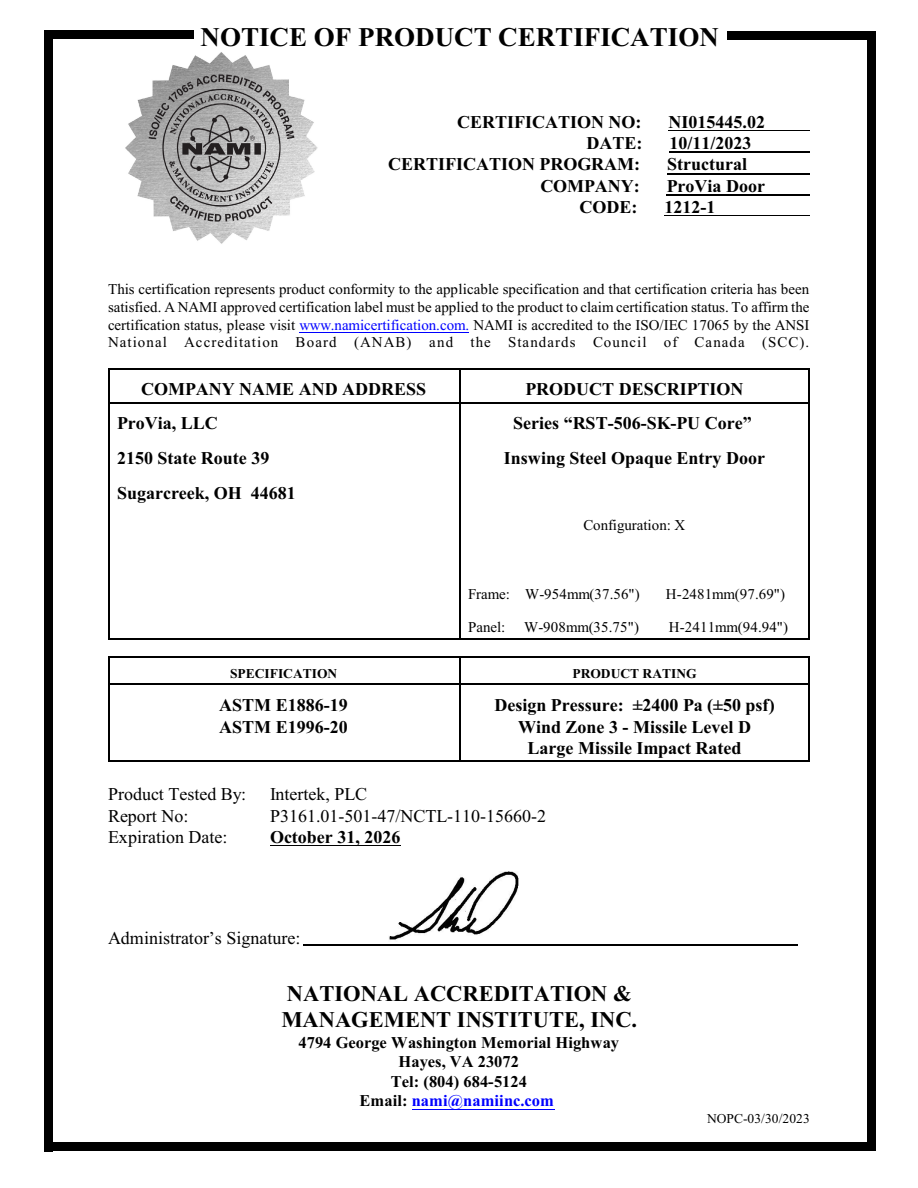
<style>
.page{position:relative;width:918px;height:1188px;background:#fff}
.page>*{position:absolute;margin:0;border:0;box-sizing:border-box;transform-origin:0 0}
.t1{font:700 27px "Times New Roman";color:#000}
.t2{font:700 22.5px/26.2px "Times New Roman";color:#000}
.t3{font:700 18px/21.3px "Times New Roman";color:#000}
.t4{font:18px "Times New Roman";color:#000}
.t5{font:700 16.5px/19.5px "Times New Roman";color:#000;text-align:center}
.t6{font:15px/17.7px "Times New Roman";letter-spacing:.01em;color:#000;text-align:justify}
.t7{font:700 13.5px "Times New Roman";color:#000}
.t8{font:13.5px "Times New Roman";letter-spacing:.005em;color:#000}
.s1{color:#00f}
</style>
<div class="page">
<hr style="left:108px;top:369px;width:351px;height:1px;background:#000">
<hr style="left:108px;top:370px;width:1px;height:33px;background:#000">
<hr style="left:108px;top:402px;width:351px;height:1px;background:#000">
<hr style="left:809px;top:369px;width:1px;height:34px;background:#000">
<hr style="left:459px;top:369px;width:351px;height:1px;background:#000">
<hr style="left:459px;top:370px;width:1px;height:33px;background:#000">
<hr style="left:459px;top:402px;width:349px;height:1px;background:#000">
<hr style="left:108px;top:403px;width:1px;height:35px;background:#000">
<hr style="left:809px;top:403px;width:1px;height:35px;background:#000">
<hr style="left:459px;top:403px;width:1px;height:35px;background:#000">
<hr style="left:108px;top:438px;width:1px;height:34px;background:#000">
<hr style="left:809px;top:438px;width:1px;height:34px;background:#000">
<hr style="left:459px;top:438px;width:1px;height:34px;background:#000">
<hr style="left:108px;top:472px;width:1px;height:35px;background:#000">
<hr style="left:809px;top:472px;width:1px;height:35px;background:#000">
<hr style="left:459px;top:472px;width:1px;height:35px;background:#000">
<hr style="left:108px;top:507px;width:1px;height:34px;background:#000">
<hr style="left:809px;top:507px;width:1px;height:34px;background:#000">
<hr style="left:459px;top:507px;width:1px;height:34px;background:#000">
<hr style="left:108px;top:542px;width:1px;height:34px;background:#000">
<hr style="left:809px;top:542px;width:1px;height:34px;background:#000">
<hr style="left:459px;top:542px;width:1px;height:34px;background:#000">
<hr style="left:108px;top:576px;width:1px;height:33px;background:#000">
<hr style="left:809px;top:576px;width:1px;height:33px;background:#000">
<hr style="left:459px;top:576px;width:1px;height:33px;background:#000">
<hr style="left:108px;top:639px;width:351px;height:1px;background:#000">
<svg style="left:108px;top:609px;width:1px;height:29px"></svg>
<hr style="left:809px;top:609px;width:1px;height:31px;background:#000">
<hr style="left:459px;top:639px;width:351px;height:1px;background:#000">
<svg style="left:459px;top:609px;width:1px;height:29px"></svg>
<hr style="left:108px;top:656px;width:351px;height:1px;background:#000">
<svg style="left:108px;top:657px;width:1px;height:27px"></svg>
<hr style="left:108px;top:684px;width:351px;height:1px;background:#000">
<svg style="left:809px;top:657px;width:1px;height:28px"></svg>
<hr style="left:459px;top:656px;width:351px;height:1px;background:#000">
<svg style="left:459px;top:657px;width:1px;height:27px"></svg>
<hr style="left:459px;top:684px;width:349px;height:1px;background:#000">
<hr style="left:108px;top:761px;width:351px;height:1px;background:#000">
<hr style="left:108px;top:685px;width:1px;height:75px;background:#000">
<hr style="left:809px;top:685px;width:1px;height:77px;background:#000">
<hr style="left:459px;top:761px;width:351px;height:1px;background:#000">
<hr style="left:459px;top:685px;width:1px;height:75px;background:#000">
<img style="left:125px;top:52px;width:193px;height:192px">
<hr style="left:669px;top:130px;width:141px;height:1px;background:#000">
<hr style="left:669px;top:152px;width:141px;height:1px;background:#000">
<hr style="left:667px;top:173px;width:143px;height:1px;background:#000">
<hr style="left:667px;top:194px;width:143px;height:1px;background:#000">
<hr style="left:665px;top:215px;width:145px;height:1px;background:#000">
<hr style="left:300px;top:332px;width:169px;height:1px;background:#00f">
<hr style="left:270px;top:845px;width:130px;height:1px;background:#000">
<hr style="left:412px;top:1109px;width:142px;height:1px;background:#00f">
<div style="left:867px;top:32px;width:8px;height:1119px;background:#000"></div>
<div style="left:728px;top:32px;width:147px;height:8px;background:#000"></div>
<div style="left:44px;top:31px;width:9px;height:1120px;background:#000"></div>
<div style="left:44px;top:30px;width:150px;height:9px;background:#000"></div>
<hr style="left:303px;top:944px;width:495px;height:2px;background:#000">
<div style="left:44px;top:1142px;width:831px;height:9px;background:#000"></div>
<img style="left:389px;top:872px;width:130px;height:68px">
<h1 class="t1" style="left:201px;top:28px;width:520px">NOTICE OF PRODUCT CERTIFICATION</h1>
<p class="t3" style="left:457px;top:113px;width:186px">CERTIFICATION NO:</p>
<p class="t3" style="left:669px;top:113px;width:98px">NI015445.02</p>
<p class="t3" style="left:586px;top:134px;width:57px">DATE:</p>
<p class="t3" style="left:669px;top:134px;width:84px">10/11/2023</p>
<p class="t3" style="left:388px;top:155px;width:254px">CERTIFICATION PROGRAM:</p>
<p class="t3" style="left:667px;top:155px;width:81px">Structural</p>
<p class="t3" style="left:540px;top:177px;width:101px">COMPANY:</p>
<p class="t3" style="left:667px;top:177px;width:100px">ProVia Door</p>
<p class="t3" style="left:580px;top:198px;width:59px">CODE:</p>
<p class="t3" style="left:665px;top:198px;width:52px">1212-1</p>
<p class="t6" style="left:108px;top:282px;width:703px">This certification represents product conformity to the applicable specification and that certification criteria has been satisfied. A NAMI approved certification label must be applied to the product to claim certification status. To affirm the certification status, please visit <span class="s1">www.namicertification.com.</span> NAMI is accredited to the ISO/IEC 17065 by the ANSI National Accreditation Board (ANAB) and the Standards Council of Canada (SCC).</p>
<p class="t3" style="left:141px;top:380px;width:287px">COMPANY NAME AND ADDRESS</p>
<p class="t3" style="left:525px;top:380px;width:220px">PRODUCT DESCRIPTION</p>
<p class="t3" style="left:117px;top:415px;width:102px">ProVia, LLC</p>
<p class="t3" style="left:513px;top:415px;width:240px">Series “RST-506-SK-PU Core”</p>
<p class="t3" style="left:117px;top:449px;width:154px">2150 State Route 39</p>
<p class="t3" style="left:504px;top:449px;width:263px">Inswing Steel Opaque Entry Door</p>
<p class="t3" style="left:117px;top:484px;width:180px">Sugarcreek, OH 44681</p>
<p class="t6" style="left:583px;top:517px;width:104px">Configuration: X</p>
<p class="t6" style="left:468px;top:586px;width:173px">Frame: W-954mm(37.56")</p>
<p class="t6" style="left:666px;top:586px;width:121px">H-2481mm(97.69")</p>
<p class="t6" style="left:468px;top:620px;width:173px">Panel: W-908mm(35.75")</p>
<p class="t6" style="left:669px;top:620px;width:121px">H-2411mm(94.94")</p>
<p class="t7" style="left:230px;top:669px;width:109px">SPECIFICATION</p>
<p class="t7" style="left:572px;top:669px;width:126px">PRODUCT RATING</p>
<p class="t3" style="left:219px;top:697px;width:130px">ASTM E1886-19<br>ASTM E1996-20</p>
<p class="t3" style="left:494px;top:697px;width:282px;text-align:center">Design Pressure: ±2400 Pa (±50 psf)<br>Wind Zone 3 - Missile Level D<br>Large Missile Impact Rated</p>
<p class="t4" style="left:108px;top:788px;width:140px">Product Tested By:</p>
<p class="t4" style="left:270px;top:788px;width:99px">Intertek, PLC</p>
<p class="t4" style="left:108px;top:809px;width:82px">Report No:</p>
<p class="t4" style="left:270px;top:809px;width:278px">P3161.01-501-47/NCTL-110-15660-2</p>
<p class="t4" style="left:108px;top:831px;width:121px">Expiration Date:</p>
<p class="t3" style="left:270px;top:828px;width:132px">October 31, 2026</p>
<p class="t4" style="left:108px;top:931px;width:194px">Administrator’s Signature:</p>
<h2 class="t2" style="left:281px;top:983px;width:357px">NATIONAL ACCREDITATION &amp;<br>MANAGEMENT INSTITUTE, INC.</h2>
<p class="t5" style="left:299px;top:1034px;width:322px">4794 George Washington Memorial Highway<br>Hayes, VA 23072<br>Tel: (804) 684-5124<br>Email: <span class="s1">nami@namiinc.com</span></p>
<p class="t8" style="left:707px;top:1113px;width:104px">NOPC-03/30/2023</p>
</div>
